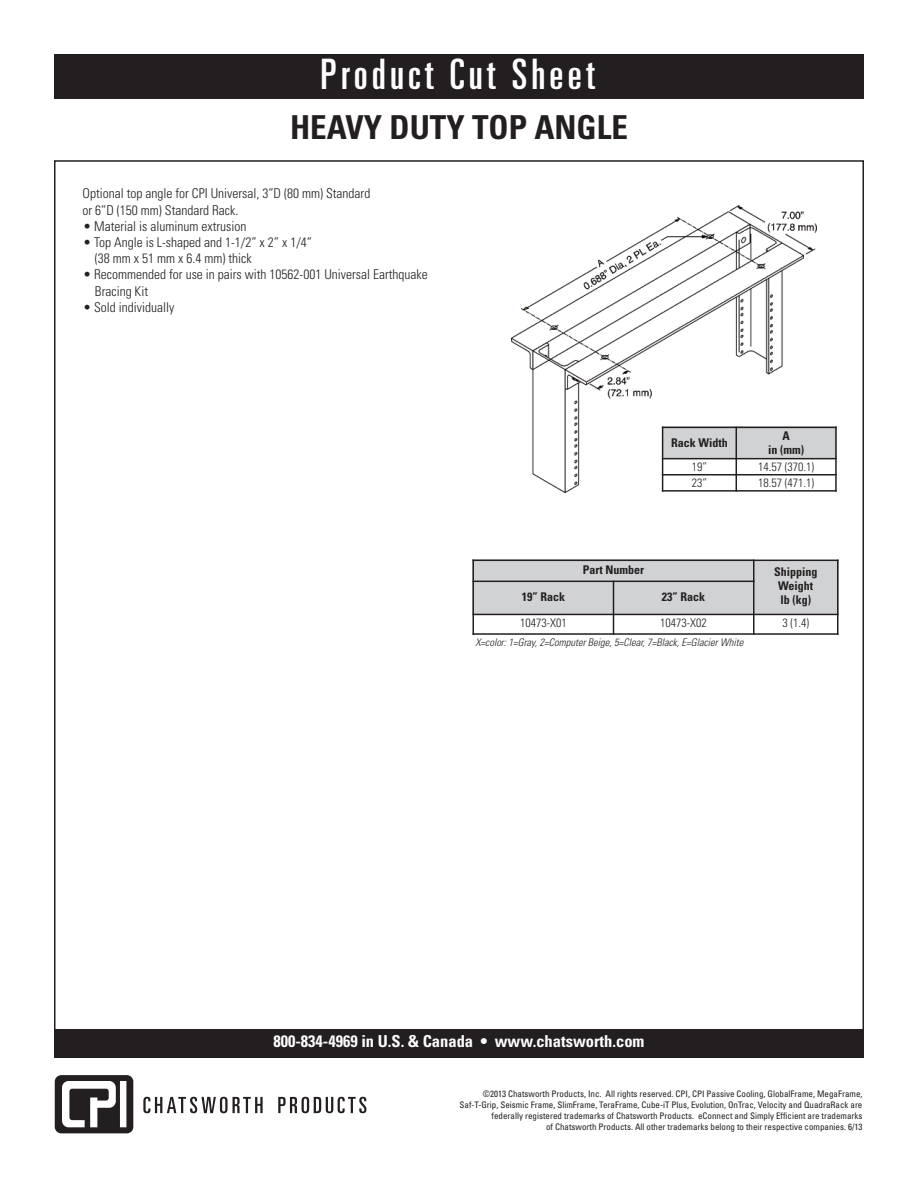
<style>
.page{position:relative;width:918px;height:1188px;background:#fff}
.page>*{position:absolute;margin:0;border:0;box-sizing:border-box;transform-origin:0 0}
.t1{font:ultra-condensed 42px "Univers LT Std";letter-spacing:.1em;color:#fff}
.t2{font:700 condensed 33px "Univers LT Std";color:#231f20}
.t3{font:700 condensed 16.5px "Univers LT Std";color:#fff}
.t4{font:300 condensed 13.5px/16.2px "Univers LT Std";color:#231f20}
.t5{font:700 condensed 12px/14.4px "Univers LT Std";color:#231f20;text-align:center}
.t6{font:300 condensed 12px "Univers LT Std";color:#231f20}
.t7{font:italic 300 condensed 10.5px "Univers LT Std";color:#231f20}
.t8{font:condensed 9px/10.8px "Univers LT Std";color:#231f20;text-align:right}
</style>
<div class="page">
<div style="left:54px;top:54px;width:810px;height:45px;background:#231f20"></div>
<svg style="left:55px;top:1075px;width:78px;height:58px"></svg>
<svg style="left:143px;top:1097px;width:120px;height:16px"></svg>
<svg style="left:278px;top:1097px;width:88px;height:16px"></svg>
<div style="left:54px;top:1029px;width:810px;height:28px;background:#231f20"></div>
<img style="left:512px;top:205px;width:305px;height:288px">
<div style="left:662px;top:427px;width:74px;height:32px;background:#d1d2d4"></div>
<div style="left:736px;top:427px;width:101px;height:32px;background:#d1d2d4"></div>
<div style="left:662px;top:459px;width:74px;height:16px;background:#fff"></div>
<div style="left:736px;top:459px;width:101px;height:16px;background:#fff"></div>
<div style="left:662px;top:475px;width:74px;height:17px;background:#fff"></div>
<div style="left:736px;top:475px;width:101px;height:17px;background:#fff"></div>
<hr style="left:662px;top:427px;width:1px;height:65px;background:#231f20">
<hr style="left:736px;top:427px;width:1px;height:65px;background:#231f20">
<hr style="left:835px;top:427px;width:2px;height:65px;background:#231f20">
<hr style="left:662px;top:427px;width:175px;height:1px;background:#231f20">
<hr style="left:662px;top:458px;width:175px;height:1px;background:#231f20">
<hr style="left:662px;top:474px;width:175px;height:2px;background:#231f20">
<hr style="left:662px;top:490px;width:175px;height:2px;background:#231f20">
<div style="left:472px;top:560px;width:282px;height:21px;background:#d1d2d4"></div>
<div style="left:754px;top:560px;width:85px;height:54px;background:#d1d2d4"></div>
<div style="left:472px;top:581px;width:142px;height:33px;background:#d1d2d4"></div>
<div style="left:614px;top:581px;width:140px;height:33px;background:#d1d2d4"></div>
<hr style="left:472px;top:560px;width:2px;height:75px;background:#231f20">
<hr style="left:613px;top:581px;width:1px;height:54px;background:#231f20">
<hr style="left:753px;top:560px;width:2px;height:75px;background:#231f20">
<hr style="left:837px;top:560px;width:2px;height:75px;background:#231f20">
<hr style="left:472px;top:560px;width:367px;height:1px;background:#231f20">
<hr style="left:472px;top:581px;width:283px;height:1px;background:#231f20">
<hr style="left:472px;top:614px;width:367px;height:1px;background:#231f20">
<hr style="left:472px;top:633px;width:367px;height:2px;background:#231f20">
<h1 class="t1" style="left:320px;top:59px;width:276px">Product Cut Sheet</h1>
<h2 class="t2" style="left:290px;top:115px;width:339px">HEAVY DUTY TOP ANGLE</h2>
<h3 class="t4" style="left:82px;top:187px;width:289px">Optional top angle for CPI Universal, 3”D (80 mm) Standard or 6”D (150 mm) Standard Rack.</h3>
<h3 class="t4" style="left:83px;top:219px;width:165px">• Material is aluminum extrusion</h3>
<h3 class="t4" style="left:95px;top:235px;width:219px;text-indent:-12px">• Top Angle is L-shaped and 1-1/2” x 2” x 1/4” (38 mm x 51 mm x 6.4 mm) thick</h3>
<h3 class="t4" style="left:95px;top:268px;width:334px;text-indent:-12px">• Recommended for use in pairs with 10562-001 Universal Earthquake<br>Bracing Kit</h3>
<h3 class="t4" style="left:83px;top:300px;width:93px">• Sold individually</h3>
<h3 class="t5" style="left:671px;top:437px;width:58px">Rack Width</h3>
<h3 class="t5" style="left:768px;top:429px;width:37px">A<br>in (mm)</h3>
<h3 class="t6" style="left:692px;top:462px;width:17px">19”</h3>
<h3 class="t6" style="left:758px;top:462px;width:57px">14.57 (370.1)</h3>
<h3 class="t6" style="left:692px;top:478px;width:17px">23”</h3>
<h3 class="t6" style="left:758px;top:478px;width:57px">18.57 (471.1)</h3>
<h3 class="t5" style="left:583px;top:563px;width:63px">Part Number</h3>
<h3 class="t5" style="left:774px;top:565px;width:45px">Shipping<br>Weight lb (kg)</h3>
<h3 class="t5" style="left:522px;top:590px;width:45px">19” Rack</h3>
<h3 class="t5" style="left:662px;top:590px;width:45px">23” Rack</h3>
<h3 class="t6" style="left:520px;top:618px;width:48px">10473-X01</h3>
<h3 class="t6" style="left:660px;top:618px;width:48px">10473-X02</h3>
<h3 class="t6" style="left:782px;top:618px;width:28px">3 (1.4)</h3>
<p class="t7" style="left:475px;top:638px;width:270px">X=color: 1=Gray, 2=Computer Beige, 5=Clear, 7=Black, E=Glacier White</p>
<h3 class="t3" style="left:273px;top:1035px;width:373px">800-834-4969 in U.S. &amp; Canada • www.chatsworth.com</h3>
<p class="t8" style="left:460px;top:1089px;width:404px">©2013 Chatsworth Products, Inc. All rights reserved. CPI, CPI Passive Cooling, GlobalFrame, MegaFrame, Saf-T-Grip, Seismic Frame, SlimFrame, TeraFrame, Cube-iT Plus, Evolution, OnTrac, Velocity and QuadraRack are federally registered trademarks of Chatsworth Products. eConnect and Simply Efficient are trademarks<br>of Chatsworth Products. All other trademarks belong to their respective companies. 6/13</p>
</div>
